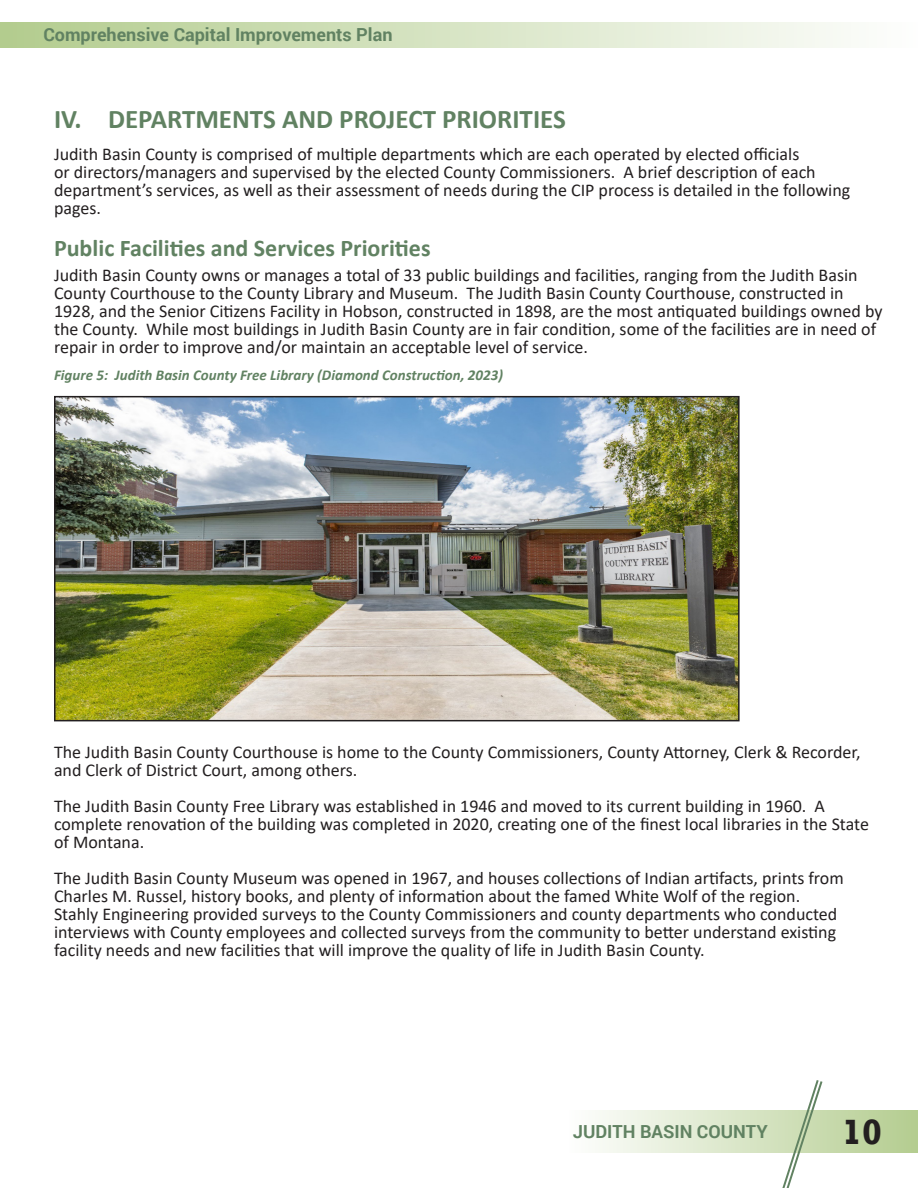
<style>
.page{position:relative;width:918px;height:1188px;background:#fff}
.page>*{position:absolute;margin:0;border:0;box-sizing:border-box;transform-origin:0 0}
.t1{font:700 36px "Rockwell";color:#231f20}
.t2{font:700 27px "Calibri";color:#618262}
.Sub_Heading{font:700 24px "Calibri";color:#618262}
.t3{font:18px/18px "Calibri";color:#231f20}
.t4{font:700 18px "Roboto";color:#618262}
.t5{font:italic 700 15px "Calibri";color:#618262}
</style>
<div class="page">
<div style="left:0;top:22px;width:918px;height:26px;background:linear-gradient(to right,#b3cc8e,#fefefd)"></div>
<svg style="left:598px;top:1110px;width:320px;height:42px;background:#d7e4c4"></svg>
<svg style="left:779px;top:1080px;width:45px;height:108px"></svg>
<img style="left:57px;top:399px;width:680px;height:319px">
<div style="left:54px;top:396px;width:686px;height:325px;border:2px solid #231f20"></div>
<p class="t4" style="left:43px;top:22px;width:351px">Comprehensive Capital Improvements Plan</p>
<p class="t2" style="left:54px;top:100px;width:513px">IV. DEPARTMENTS AND PROJECT PRIORITIES</p>
<p class="t3" style="left:54px;top:144px;width:798px">Judith Basin County is comprised of multiple departments which are each operated by elected officials<br>or directors/managers and supervised by the elected County Commissioners. A brief description of each department’s services, as well as their assessment of needs during the CIP process is detailed in the following pages.</p>
<p class="Sub_Heading" style="left:54px;top:231px;width:378px">Public Facilities and Services Priorities</p>
<p class="t3" style="left:54px;top:265px;width:830px">Judith Basin County owns or manages a total of 33 public buildings and facilities, ranging from the Judith Basin County Courthouse to the County Library and Museum. The Judith Basin County Courthouse, constructed in 1928, and the Senior Citizens Facility in Hobson, constructed in 1898, are the most antiquated buildings owned by the County. While most buildings in Judith Basin County are in fair condition, some of the facilities are in need of repair in order to improve and/or maintain an acceptable level of service.</p>
<p class="t5" style="left:54px;top:364px;width:451px">Figure 5: Judith Basin County Free Library (Diamond Construction, 2023)</p>
<p class="t3" style="left:54px;top:742px;width:808px">The Judith Basin County Courthouse is home to the County Commissioners, County Attorney, Clerk &amp; Recorder, and Clerk of District Court, among others.</p>
<p class="t3" style="left:54px;top:796px;width:817px">The Judith Basin County Free Library was established in 1946 and moved to its current building in 1960. A complete renovation of the building was completed in 2020, creating one of the finest local libraries in the State of Montana.</p>
<p class="t3" style="left:54px;top:868px;width:791px">The Judith Basin County Museum was opened in 1967, and houses collections of Indian artifacts, prints from<br>Charles M. Russel, history books, and plenty of information about the famed White Wolf of the region.</p>
<p class="t3" style="left:54px;top:904px;width:785px;text-align:justify">Stahly Engineering provided surveys to the County Commissioners and county departments who conducted interviews with County employees and collected surveys from the community to better understand existing facility needs and new facilities that will improve the quality of life in Judith Basin County.</p>
<p class="t4" style="left:573px;top:1119px;width:196px">JUDITH BASIN COUNTY</p>
<h1 class="t1" style="left:842px;top:1110px;width:41px">10</h1>
</div>
